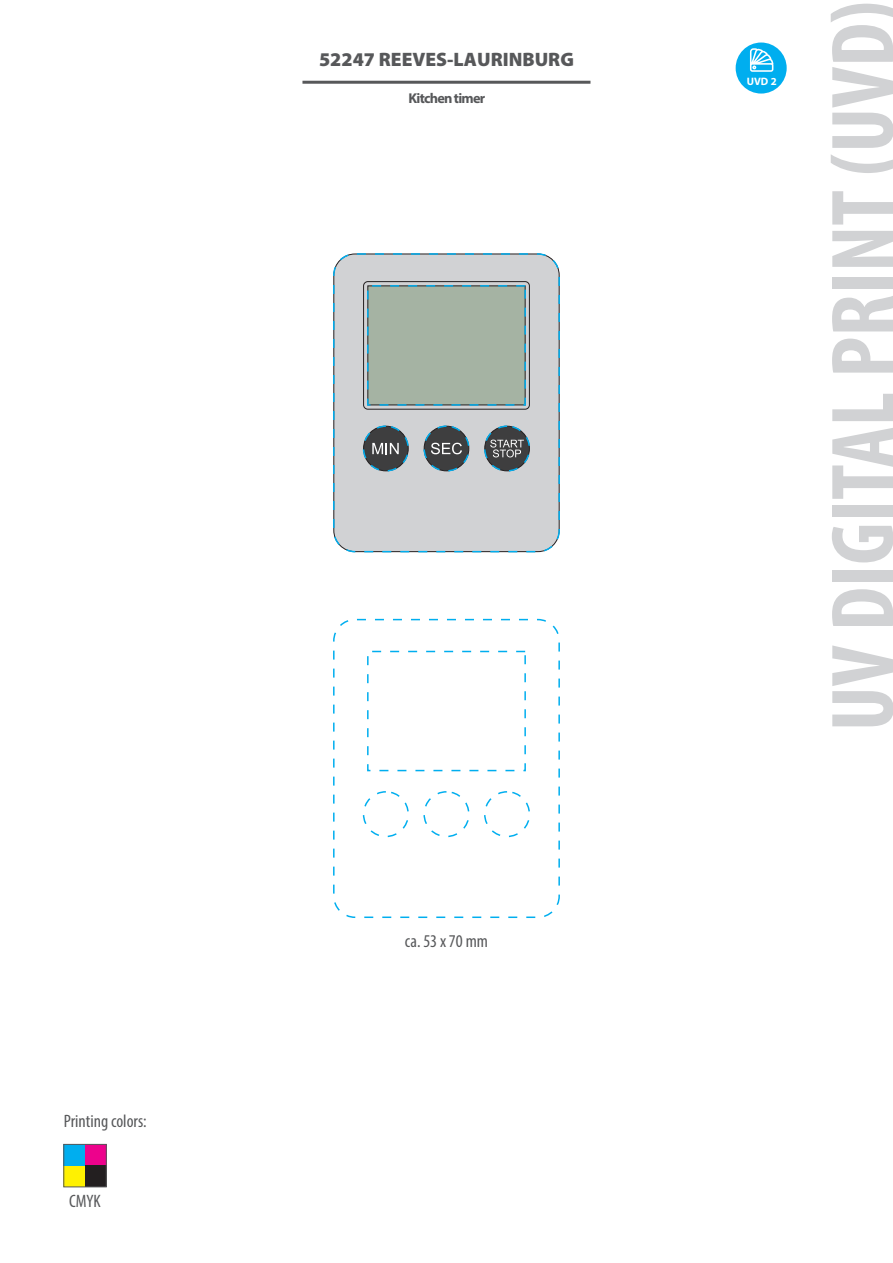
<style>
.page{position:relative;width:893px;height:1263px;background:#fff}
.page>*{position:absolute;margin:0;border:0;box-sizing:border-box;transform-origin:0 0}
.t1{font:700 condensed 90px "Myriad Pro";color:#d1d2d4}
.t2{font:900 19.5px "Myriad Pro";color:#57585a}
.t3{font:condensed 18px "Myriad Pro";color:#57585a}
.t4{font:700 14.25px "Myriad Pro";letter-spacing:-.055em;color:#57585a}
.t5{font:700 10.8px "Myriad Pro";color:#fff}
</style>
<div class="page">
<hr style="left:302px;top:81px;width:288px;height:3px;background:#57585a">
<div style="left:736px;top:43px;width:51px;height:51px;background:#00aeef;border-radius:50%"></div>
<svg style="left:750px;top:48px;width:23px;height:24px"></svg>
<svg style="left:333px;top:618px;width:227px;height:300px"></svg>
<svg style="left:333px;top:253px;width:227px;height:300px"></svg>
<div style="left:85px;top:1144px;width:21px;height:22px;background:#ed028c"></div>
<div style="left:85px;top:1166px;width:21px;height:21px;background:#231f20"></div>
<div style="left:64px;top:1166px;width:21px;height:21px;background:#fff101"></div>
<div style="left:64px;top:1144px;width:21px;height:22px;background:#00aeef"></div>
<div style="left:63px;top:1144px;width:44px;height:43px;border:1px solid #57585a"></div>
<p class="t2" style="left:319px;top:47px;width:256px">52247 REEVES-LAURINBURG</p>
<p class="t4" style="left:408px;top:89px;width:78px">Kitchen timer</p>
<p class="t3" style="left:64px;top:1110px;width:84px">Printing colors:</p>
<p class="t3" style="left:69px;top:1190px;width:33px">CMYK</p>
<p class="t3" style="left:405px;top:931px;width:84px">ca. 53 x 70 mm</p>
<p class="t5" style="left:747px;top:75px;width:31px">UVD 2</p>
<h1 class="t1" style="left:807px;top:731px;width:732px;rotate:-90deg">UV DIGITAL PRINT (UVD)</h1>
</div>
